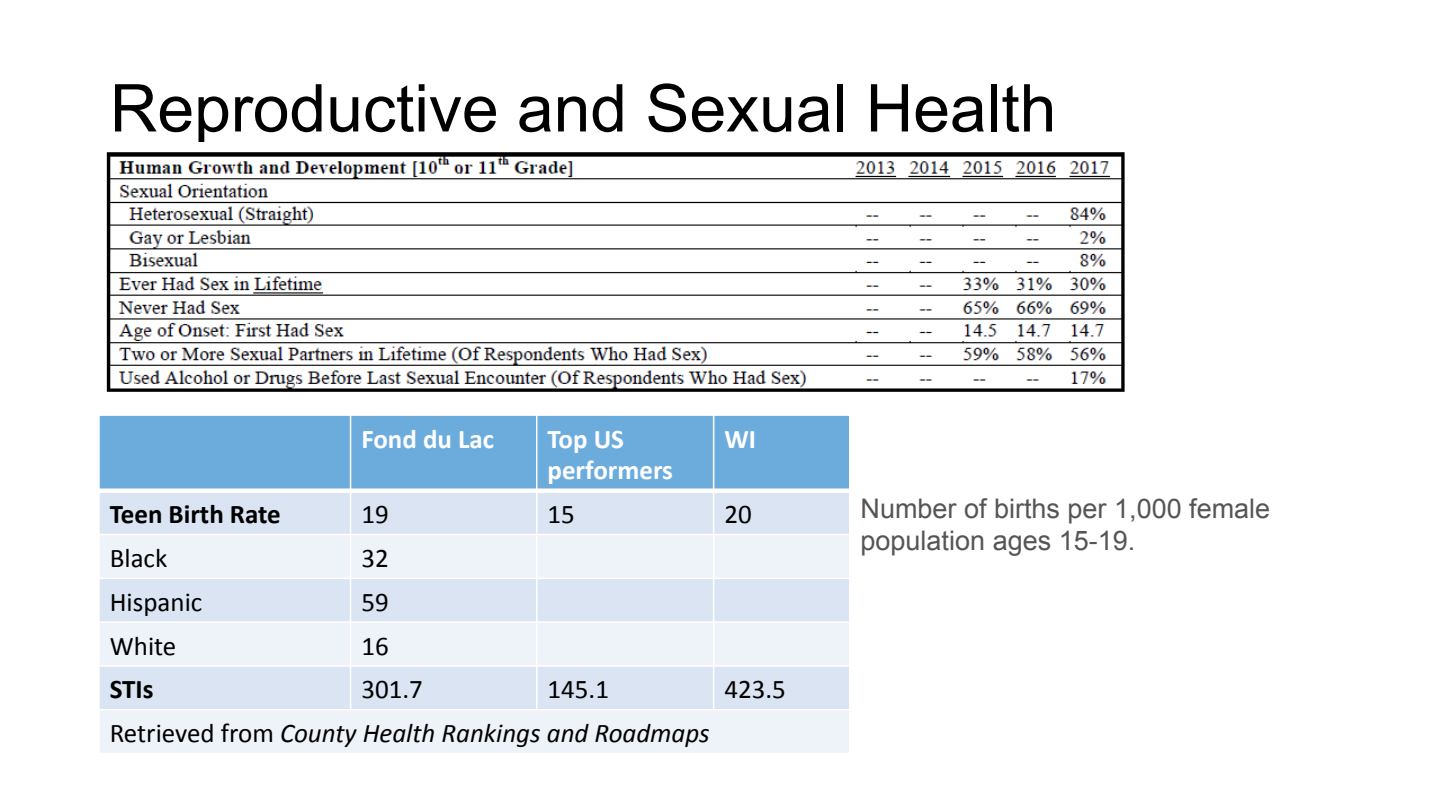
<style>
.page{position:relative;width:1440px;height:810px;background:#fff}
.page>*{position:absolute;margin:0;border:0;box-sizing:border-box;transform-origin:0 0}
.t1{font:66px "Arial";color:#000}
.t2{font:27px/31.5px "Arial";color:#555}
.t3{font:27px "Calibri";color:#000}
.t4{font:italic 27px "Calibri";color:#000}
.t5{font:700 27px/31.5px "Calibri";color:#fff}
.t6{font:700 27px "Calibri";color:#000}
.s1{font-style:normal}
</style>
<div class="page">
<img style="left:106px;top:152px;width:1019px;height:240px">
<div style="left:99px;top:415px;width:252px;height:76px;background:#6cacdd"></div>
<div style="left:351px;top:415px;width:186px;height:76px;background:#6cacdd"></div>
<div style="left:537px;top:415px;width:177px;height:76px;background:#6cacdd"></div>
<div style="left:714px;top:415px;width:136px;height:76px;background:#6cacdd"></div>
<div style="left:99px;top:491px;width:252px;height:44px;background:#dae4f2"></div>
<div style="left:351px;top:491px;width:186px;height:44px;background:#dae4f2"></div>
<div style="left:537px;top:491px;width:177px;height:44px;background:#dae4f2"></div>
<div style="left:714px;top:491px;width:136px;height:44px;background:#dae4f2"></div>
<div style="left:99px;top:535px;width:252px;height:43px;background:#eef2f9"></div>
<div style="left:351px;top:535px;width:186px;height:43px;background:#eef2f9"></div>
<div style="left:537px;top:535px;width:177px;height:43px;background:#eef2f9"></div>
<div style="left:714px;top:535px;width:136px;height:43px;background:#eef2f9"></div>
<div style="left:99px;top:578px;width:252px;height:44px;background:#dae4f2"></div>
<div style="left:351px;top:578px;width:186px;height:44px;background:#dae4f2"></div>
<div style="left:537px;top:578px;width:177px;height:44px;background:#dae4f2"></div>
<div style="left:714px;top:578px;width:136px;height:44px;background:#dae4f2"></div>
<div style="left:99px;top:622px;width:252px;height:44px;background:#eef2f9"></div>
<div style="left:351px;top:622px;width:186px;height:44px;background:#eef2f9"></div>
<div style="left:537px;top:622px;width:177px;height:44px;background:#eef2f9"></div>
<div style="left:714px;top:622px;width:136px;height:44px;background:#eef2f9"></div>
<div style="left:99px;top:666px;width:252px;height:44px;background:#dae4f2"></div>
<div style="left:351px;top:666px;width:186px;height:44px;background:#dae4f2"></div>
<div style="left:537px;top:666px;width:177px;height:44px;background:#dae4f2"></div>
<div style="left:714px;top:666px;width:136px;height:44px;background:#dae4f2"></div>
<div style="left:99px;top:710px;width:751px;height:44px;background:#eef2f9"></div>
<hr style="left:350px;top:414px;width:1px;height:296px;background:#fff">
<hr style="left:536px;top:414px;width:1px;height:296px;background:#fff">
<hr style="left:713px;top:414px;width:1px;height:296px;background:#fff">
<div style="left:98px;top:488px;width:752px;height:5px;background:#fff"></div>
<hr style="left:98px;top:534px;width:752px;height:1px;background:#fff">
<hr style="left:98px;top:578px;width:752px;height:1px;background:#fff">
<hr style="left:98px;top:621px;width:752px;height:2px;background:#fff">
<hr style="left:98px;top:665px;width:752px;height:2px;background:#fff">
<hr style="left:98px;top:709px;width:752px;height:1px;background:#fff">
<hr style="left:98px;top:414px;width:2px;height:340px;background:#fff">
<hr style="left:849px;top:414px;width:1px;height:340px;background:#fff">
<hr style="left:98px;top:414px;width:752px;height:2px;background:#fff">
<hr style="left:98px;top:753px;width:752px;height:1px;background:#fff">
<h1 class="t1" style="left:110px;top:72px;width:948px">Reproductive and Sexual Health</h1>
<p class="t5" style="left:361px;top:423px;width:134px">Fond du Lac</p>
<p class="t5" style="left:548px;top:423px;width:127px">Top US performers</p>
<p class="t5" style="left:724px;top:423px;width:33px">WI</p>
<p class="t6" style="left:110px;top:497px;width:173px">Teen Birth Rate</p>
<p class="t3" style="left:361px;top:497px;width:29px">19</p>
<p class="t3" style="left:548px;top:497px;width:29px">15</p>
<p class="t3" style="left:724px;top:497px;width:29px">20</p>
<p class="t3" style="left:110px;top:541px;width:59px">Black</p>
<p class="t3" style="left:361px;top:541px;width:29px">32</p>
<p class="t3" style="left:110px;top:585px;width:94px">Hispanic</p>
<p class="t3" style="left:361px;top:585px;width:29px">59</p>
<p class="t3" style="left:110px;top:629px;width:68px">White</p>
<p class="t3" style="left:361px;top:629px;width:29px">16</p>
<p class="t6" style="left:110px;top:673px;width:45px">STIs</p>
<p class="t3" style="left:361px;top:673px;width:63px">301.7</p>
<p class="t3" style="left:548px;top:673px;width:63px">145.1</p>
<p class="t3" style="left:724px;top:673px;width:63px">423.5</p>
<p class="t4" style="left:110px;top:716px;width:601px"><span class="s1">Retrieved from</span> County Health Rankings and Roadmaps</p>
<p class="t2" style="left:861px;top:493px;width:411px">Number of births per 1,000 female population ages 15-19.</p>
</div>
